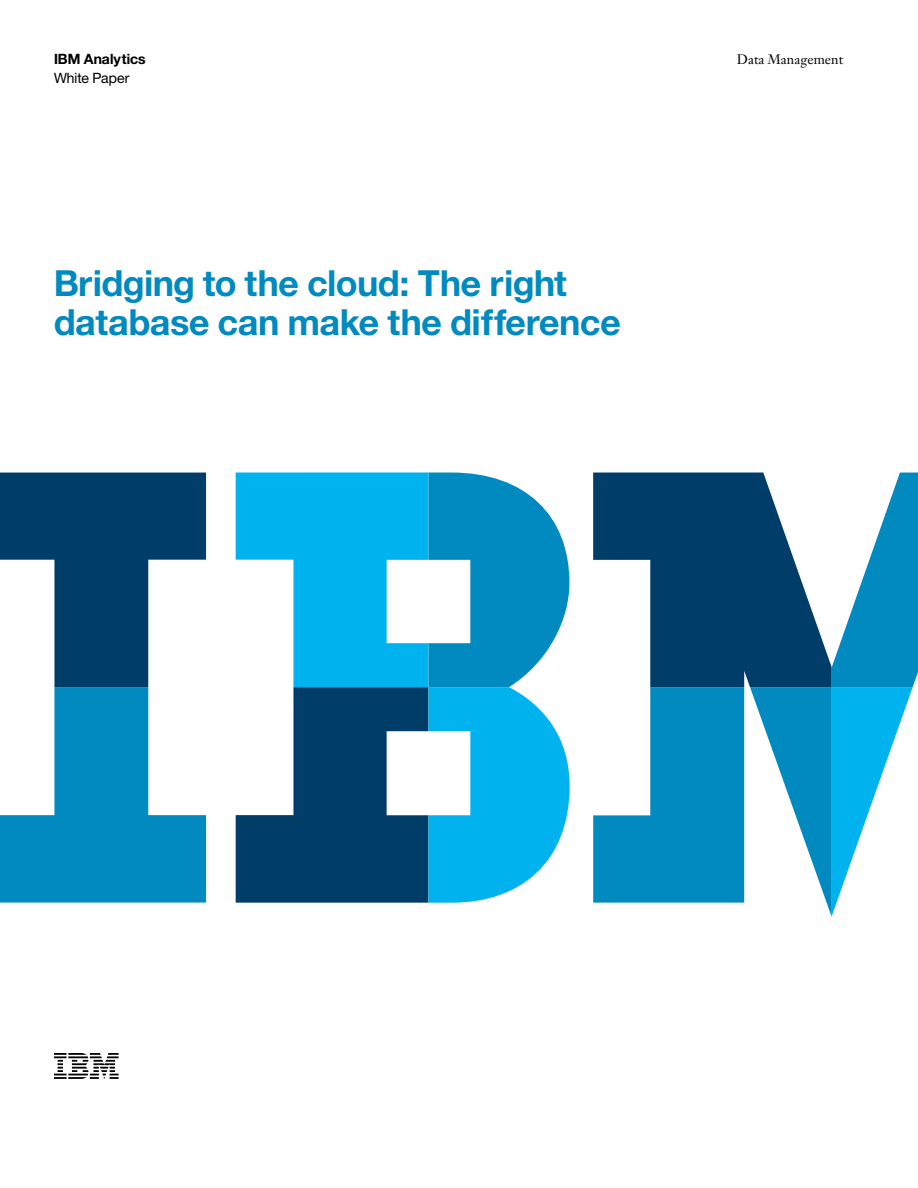
<style>
.page{position:relative;width:918px;height:1188px;background:#fff}
.page>*{position:absolute;margin:0;border:0;box-sizing:border-box;transform-origin:0 0}
._1A_title__color{font:36px/39px "Helv Neue Boldfor IBM";color:#008abf}
.t1{font:14.25px "Helv Neue Boldfor IBM";color:#000}
.t2{font:14.25px "Helv Neue Romanfor IBM";color:#000}
.t3{font:13.5px "Janson Text LT Pro";color:#000}
</style>
<div class="page">
<svg style="left:0;top:687px;width:206px;height:216px;fill:#008abf"></svg>
<svg style="left:593px;top:473px;width:239px;height:214px;fill:#003e69"></svg>
<svg style="left:0;top:473px;width:206px;height:214px;fill:#003e69"></svg>
<svg style="left:593px;top:687px;width:239px;height:229px;fill:#008abf"></svg>
<svg style="left:832px;top:473px;width:86px;height:442px"></svg>
<svg style="left:236px;top:473px;width:334px;height:430px"></svg>
<svg style="left:54px;top:1053px;width:65px;height:26px"></svg>
<p class="t1" style="left:54px;top:50px;width:93px">IBM Analytics</p>
<p class="t3" style="left:737px;top:51px;width:108px">Data Management</p>
<p class="t2" style="left:54px;top:69px;width:77px">White Paper</p>
<h1 class="_1A_title__color" style="left:54px;top:262px;width:568px">Bridging to the cloud: The right database can make the difference</h1>
</div>
